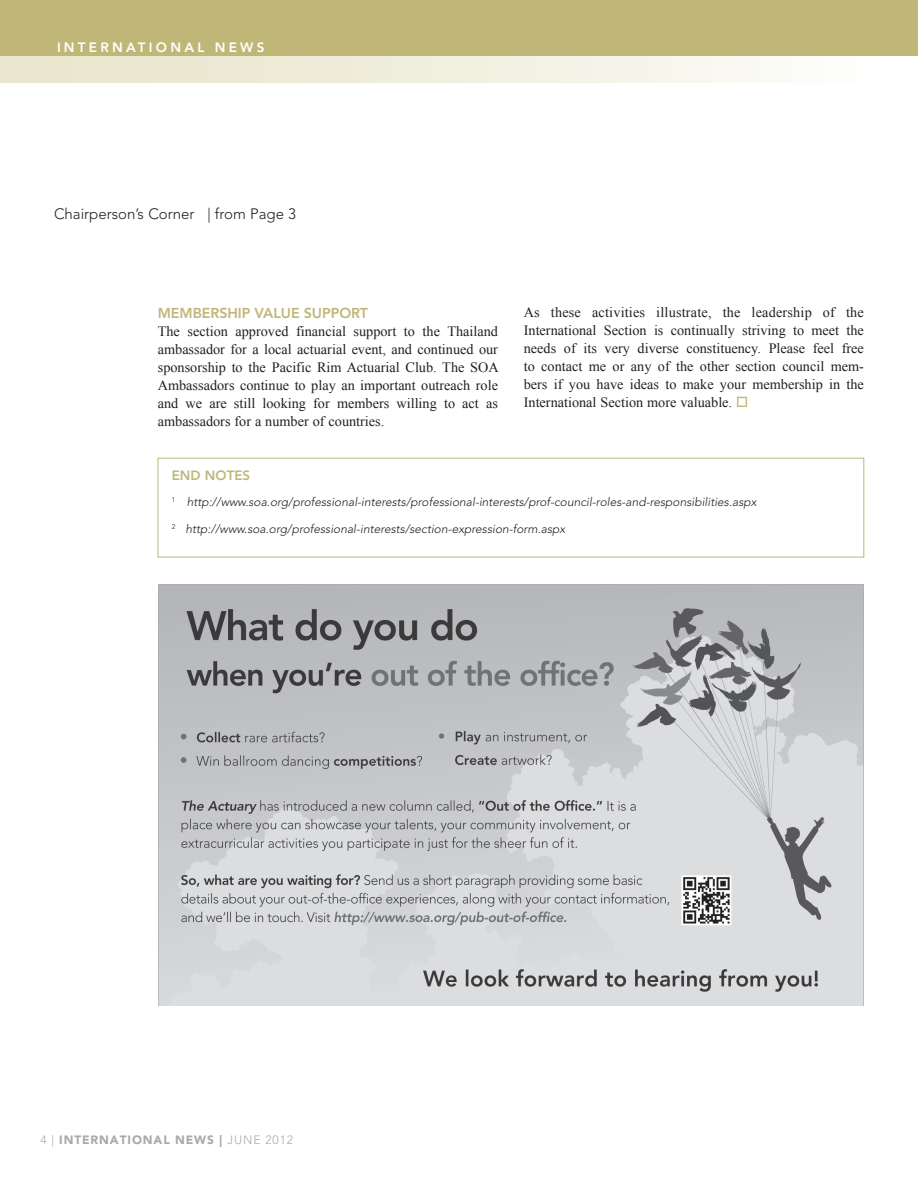
<style>
.page{position:relative;width:918px;height:1188px;background:#fff}
.page>*{position:absolute;margin:0;border:0;box-sizing:border-box;transform-origin:0 0}
.t1{font:300 15px "Avenir";color:#231f20}
.t2{font:14.25px/18px "Times New Roman";color:#231f20;text-align:justify}
.t3{font:800 14.25px "Avenir";letter-spacing:-.005em;color:#bfb678}
.t4{font:800 13.5px "Avenir";letter-spacing:.24em;color:#fff}
.t5{font:800 13.35px "Avenir";color:#bfb678}
.t6{font:italic 300 12px "Avenir";color:#231f20}
.t7{font:900 12px "Avenir";letter-spacing:.075em;color:#a8a9ad}
.s1{color:#bfb678}
.s2{font-weight:300}
</style>
<div class="page">
<div style="left:0;top:0;width:918px;height:60px;background:#bfb678"></div>
<div style="left:0;top:56px;width:918px;height:27px;background:linear-gradient(to right,#e7e4c8,#fefefc)"></div>
<div style="left:158px;top:458px;width:706px;height:99px;border:1px solid #bfb678"></div>
<img style="left:158px;top:584px;width:706px;height:421px">
<p class="t4" style="left:57px;top:39px;width:209px">INTERNATIONAL NEWS</p>
<p class="t1" style="left:54px;top:205px;width:244px">Chairperson’s Corner | from Page 3</p>
<p class="t3" style="left:158px;top:305px;width:116px">MEMBERSHIP VALUE</p>
<p class="t3" style="left:304px;top:305px;width:19px">SUPPORT</p>
<p class="t2" style="left:158px;top:322px;width:342px">The section approved financial support to the Thailand ambassador for a local actuarial event, and continued our sponsorship to the Pacific Rim Actuarial Club. The SOA Ambassadors continue to play an important outreach role and we are still looking for members willing to act as ambassadors for a number of countries.</p>
<p class="t2" style="left:524px;top:303px;width:342px">As these activities illustrate, the leadership of the International Section is continually striving to meet the needs of its very diverse constituency. Please feel free to contact me or any of the other section council mem&shy;bers if you have ideas to make your membership in the International Section more valuable. <span class="s1">□</span></p>
<p class="t5" style="left:172px;top:468px;width:80px">END NOTES</p>
<p class="t6" style="left:172px;top:494px;width:586px"><sup>1</sup> http://www.soa.org/professional-interests/professional-interests/prof-council-roles-and-responsibilities.aspx</p>
<p class="t6" style="left:172px;top:521px;width:395px"><sup>2</sup> http://www.soa.org/professional-interests/section-expression-form.aspx</p>
<p class="t7" style="left:40px;top:1132px;width:254px"><span class="s2">4 |</span> INTERNATIONAL NEWS | <span class="s2">JUNE 2012</span></p>
</div>
